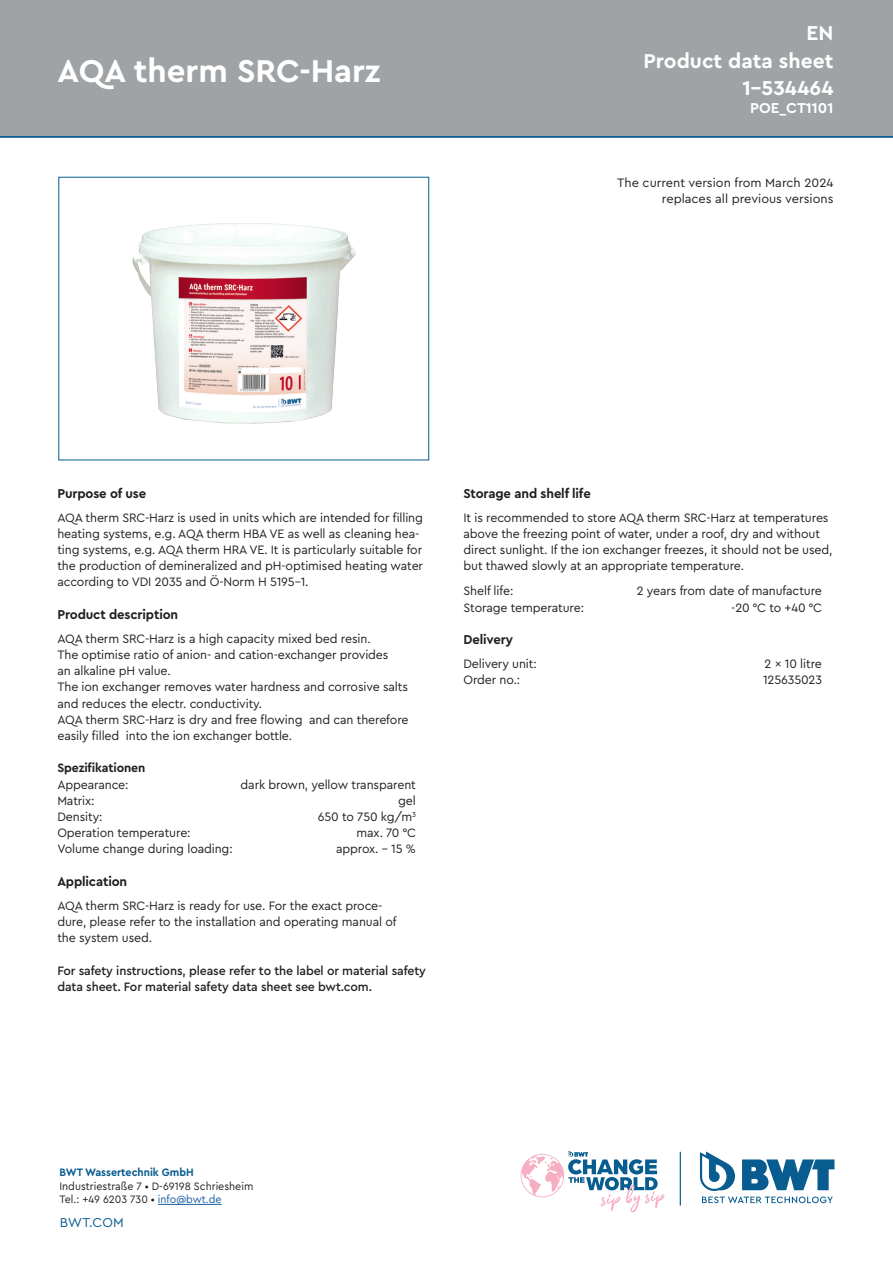
<style>
.page{position:relative;width:893px;height:1263px;background:#fff}
.page>*{position:absolute;margin:0;border:0;box-sizing:border-box;transform-origin:0 0}
.t1{font:700 33px "Cera PRO";color:#fff}
.t2{font:700 21px "Cera PRO";color:#fff}
.t3{font:700 15px "Cera PRO";color:#fff}
.t4{font:700 13.5px "Cera PRO";letter-spacing:-.01em;color:#231f20}
.t5{font:13.5px "Cera PRO";letter-spacing:.015em;color:#085c8f}
.t6{font:12.75px/16.2px "Cera PRO";letter-spacing:-.01em;color:#231f20}
.t7{font:500 12.75px/16.2px "Cera PRO";letter-spacing:-.01em;color:#231f20}
.t8{font:700 12.75px "Cera PRO";letter-spacing:-.01em;color:#231f20}
.t9{font:11.25px/13.5px "Cera PRO";color:#231f20;scale:.95 1}
.t10{font:700 11.25px "Cera PRO";color:#085c8f;scale:.95 1}
.s1{color:#175d9e}
</style>
<div class="page">
<hr style="left:158px;top:1204px;width:64px;height:1px;background:#175d9e">
<svg style="left:521px;top:1151px;width:143px;height:61px"></svg>
<svg style="left:700px;top:1151px;width:134px;height:52px"></svg>
<hr style="left:680px;top:1152px;width:1px;height:53px;background:#085c8f">
<img style="left:132px;top:223px;width:224px;height:201px">
<div style="left:0;top:0;width:893px;height:137px;background:#9fa3a5"></div>
<hr style="left:0;top:136px;width:893px;height:2px;background:#085c8f">
<p class="t1" style="left:57px;top:49px;width:324px">AQA therm SRC-Harz</p>
<p class="t2" style="left:806px;top:19px;width:29px">EN</p>
<p class="t2" style="left:643px;top:47px;width:191px">Product data sheet</p>
<p class="t2" style="left:742px;top:74px;width:92px">1-534464</p>
<p class="t3" style="left:750px;top:98px;width:85px">POE_CT1101</p>
<p class="t6" style="left:617px;top:174px;width:218px">The current version from March 2024</p>
<p class="t6" style="left:662px;top:190px;width:173px">replaces all previous versions</p>
<p class="t4" style="left:57px;top:484px;width:90px">Purpose of use</p>
<p class="t6" style="left:57px;top:509px;width:367px">AQA therm SRC-Harz is used in units which are intended for filling heating systems, e.g. AQA therm HBA VE as well as cleaning hea&shy;ting systems, e.g. AQA therm HRA VE. It is particularly suitable for the production of demineralized and pH-optimised heating water according to VDI 2035 and Ö-Norm H 5195-1.</p>
<p class="t4" style="left:57px;top:605px;width:122px">Product description</p>
<p class="t6" style="left:57px;top:630px;width:315px">AQA therm SRC-Harz is a high capacity mixed bed resin.</p>
<p class="t6" style="left:57px;top:646px;width:333px">The optimise ratio of anion- and cation-exchanger provides</p>
<p class="t6" style="left:57px;top:662px;width:115px">an alkaline pH value.</p>
<p class="t6" style="left:57px;top:678px;width:352px">The ion exchanger removes water hardness and corrosive salts and reduces the electr. conductivity.</p>
<p class="t6" style="left:57px;top:711px;width:353px">AQA therm SRC-Harz is dry and free flowing and can therefore easily filled into the ion exchanger bottle.</p>
<p class="t8" style="left:57px;top:760px;width:90px">Spezifikationen</p>
<p class="t6" style="left:57px;top:776px;width:73px">Appearance:</p>
<p class="t6" style="left:241px;top:776px;width:177px">dark brown, yellow transparent</p>
<p class="t6" style="left:57px;top:792px;width:39px">Matrix:</p>
<p class="t6" style="left:398px;top:792px;width:19px">gel</p>
<p class="t6" style="left:57px;top:808px;width:47px">Density:</p>
<p class="t6" style="left:318px;top:808px;width:100px">650 to 750 kg/m<sup>3</sup></p>
<p class="t6" style="left:57px;top:824px;width:135px">Operation temperature:</p>
<p class="t6" style="left:357px;top:824px;width:61px">max. 70 °C</p>
<p class="t6" style="left:57px;top:840px;width:177px">Volume change during loading:</p>
<p class="t6" style="left:336px;top:840px;width:81px">approx. - 15 %</p>
<p class="t4" style="left:57px;top:872px;width:71px">Application</p>
<p class="t6" style="left:57px;top:897px;width:327px">AQA therm SRC-Harz is ready for use. For the exact proce-</p>
<p class="t6" style="left:57px;top:913px;width:341px">dure, please refer to the installation and operating manual of</p>
<p class="t6" style="left:57px;top:929px;width:96px">the system used.</p>
<p class="t7" style="left:57px;top:962px;width:370px">For safety instructions, please refer to the label or material safety data sheet. For material safety data sheet see bwt.com.</p>
<p class="t4" style="left:463px;top:484px;width:129px">Storage and shelf life</p>
<p class="t6" style="left:463px;top:509px;width:367px">It is recommended to store AQA therm SRC-Harz at temperatures</p>
<p class="t6" style="left:463px;top:525px;width:371px">above the freezing point of water, under a roof, dry and without direct sunlight. If the ion exchanger freezes, it should not be used, but thawed slowly at an appropriate temperature.</p>
<p class="t6" style="left:463px;top:582px;width:51px">Shelf life:</p>
<p class="t6" style="left:637px;top:582px;width:187px">2 years from date of manufacture</p>
<p class="t6" style="left:463px;top:599px;width:122px">Storage temperature:</p>
<p class="t6" style="left:731px;top:599px;width:92px">-20 °C to +40 °C</p>
<p class="t4" style="left:463px;top:631px;width:51px">Delivery</p>
<p class="t6" style="left:463px;top:655px;width:75px">Delivery unit:</p>
<p class="t6" style="left:765px;top:655px;width:59px">2 x 10 litre</p>
<p class="t6" style="left:463px;top:671px;width:58px">Order no.:</p>
<p class="t6" style="left:763px;top:671px;width:61px">125635023</p>
<p class="t10" style="left:60px;top:1165px;width:143px">BWT Wassertechnik GmbH</p>
<p class="t9" style="left:60px;top:1179px;width:206px">Industriestraße 7 • D-69198 Schriesheim<br>Tel.: +49 6203 730 • <span class="s1">info@bwt.de</span></p>
<p class="t5" style="left:60px;top:1214px;width:66px">BWT.COM</p>
</div>
